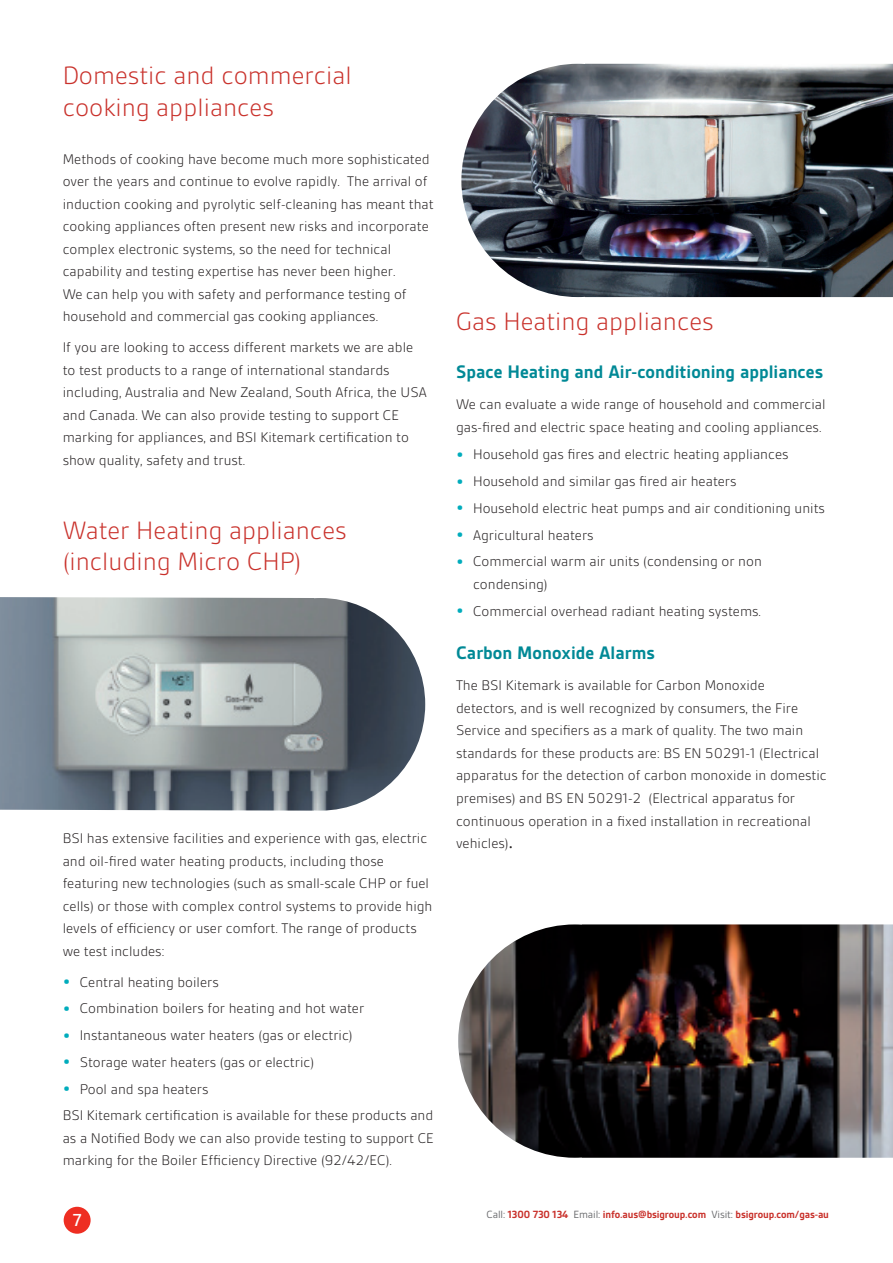
<style>
.page{position:relative;width:893px;height:1263px;background:#fff}
.page>*{position:absolute;margin:0;border:0;box-sizing:border-box;transform-origin:0 0}
.t1{font:300 27px/31.5px "BSI Gesta";color:#c9312b}
.t2{font:700 19.5px "BSI Gesta";color:#008996}
.t3{font:500 18.75px "BSI Gesta";color:#fff}
.t4{font:300 15px/22.5px "BSI Gesta";color:#231f20}
.t5{font:700 11.25px "BSI Gesta";letter-spacing:-.01em;color:#c9312b}
.s1{font-weight:700;font-size:19.5px;color:#00acbc}
.s2{font-family:"Minion Pro";font-weight:400;font-size:18px}
.s3{font-weight:400;color:#6c6d70}
</style>
<div class="page">
<div style="left:64px;top:1207px;width:27px;height:27px;background:#ee2e22;border-radius:50%"></div>
<img style="left:0;top:597px;width:425px;height:214px">
<img style="left:458px;top:924px;width:435px;height:234px">
<img style="left:461px;top:64px;width:432px;height:233px">
<h1 class="t1" style="left:63px;top:60px;width:291px">Domestic and commercial cooking appliances</h1>
<p class="t4" style="left:63px;top:148px;width:373px">Methods of cooking have become much more sophisticated over the years and continue to evolve rapidly. The arrival of induction cooking and pyrolytic self-cleaning has meant that cooking appliances often present new risks and incorporate complex electronic systems, so the need for technical capability and testing expertise has never been higher.<br>We can help you with safety and performance testing of household and commercial gas cooking appliances.</p>
<p class="t4" style="left:63px;top:336px;width:365px">If you are looking to access different markets we are able to test products to a range of international standards including, Australia and New Zealand, South Africa, the USA and Canada. We can also provide testing to support CE marking for appliances, and BSI Kitemark certification to show quality, safety and trust.</p>
<h1 class="t1" style="left:63px;top:514px;width:285px">Water Heating appliances (including Micro CHP)</h1>
<p class="t4" style="left:63px;top:827px;width:371px">BSI has extensive facilities and experience with gas, electric and oil-fired water heating products, including those featuring new technologies (such as small-scale CHP or fuel cells) or those with complex control systems to provide high levels of efficiency or user comfort. The range of products we test includes:</p>
<p class="t4" style="left:63px;top:971px;width:158px"><span class="s1">•</span> Central heating boilers</p>
<p class="t4" style="left:63px;top:997px;width:303px"><span class="s1">•</span> Combination boilers for heating and hot water</p>
<p class="t4" style="left:63px;top:1024px;width:292px"><span class="s1">•</span> Instantaneous water heaters (gas or electric)</p>
<p class="t4" style="left:63px;top:1051px;width:253px"><span class="s1">•</span> Storage water heaters (gas or electric)</p>
<p class="t4" style="left:63px;top:1075px;width:372px;line-height:26.7px"><span class="s1">•</span> Pool and spa heaters<br>BSI Kitemark certification is available for these products and</p>
<p class="t4" style="left:63px;top:1127px;width:373px">as a Notified Body we can also provide testing to support CE marking for the Boiler Efficiency Directive (92/42/EC).</p>
<p class="t3" style="left:72px;top:1210px;width:11px">7</p>
<h1 class="t1" style="left:456px;top:306px;width:259px">Gas Heating appliances</h1>
<h2 class="t2" style="left:456px;top:362px;width:368px">Space Heating and Air-conditioning appliances</h2>
<p class="t4" style="left:456px;top:393px;width:371px">We can evaluate a wide range of household and commercial gas-fired and electric space heating and cooling appliances.</p>
<p class="t4" style="left:456px;top:443px;width:334px"><span class="s1">•</span> Household gas fires and electric heating appliances</p>
<p class="t4" style="left:456px;top:470px;width:282px"><span class="s1">•</span> Household and similar gas fired air heaters</p>
<p class="t4" style="left:456px;top:497px;width:370px"><span class="s1">•</span> Household electric heat pumps and air conditioning units</p>
<p class="t4" style="left:456px;top:524px;width:139px"><span class="s1">•</span> Agricultural heaters</p>
<p class="t4" style="left:473px;top:550px;width:290px;text-indent:-17px"><span class="s1">•</span> Commercial warm air units (condensing or non condensing)</p>
<p class="t4" style="left:456px;top:600px;width:307px"><span class="s1">•</span> Commercial overhead radiant heating systems.</p>
<h2 class="t2" style="left:456px;top:643px;width:200px">Carbon Monoxide Alarms</h2>
<p class="t4" style="left:456px;top:674px;width:372px">The BSI Kitemark is available for Carbon Monoxide detectors, and is well recognized by consumers, the Fire Service and specifiers as a mark of quality. The two main standards for these products are: BS EN 50291-1 (Electrical apparatus for the detection of carbon monoxide in domestic premises) and BS EN 50291-2 (Electrical apparatus for continuous operation in a fixed installation in recreational vehicles)<span class="s2">.</span></p>
<p class="t5" style="left:486px;top:1208px;width:344px"><span class="s3">Call:</span> 1300 730 134 <span class="s3">Email:</span> info.aus@bsigroup.com <span class="s3">Visit:</span> bsigroup.com/gas-au</p>
</div>
